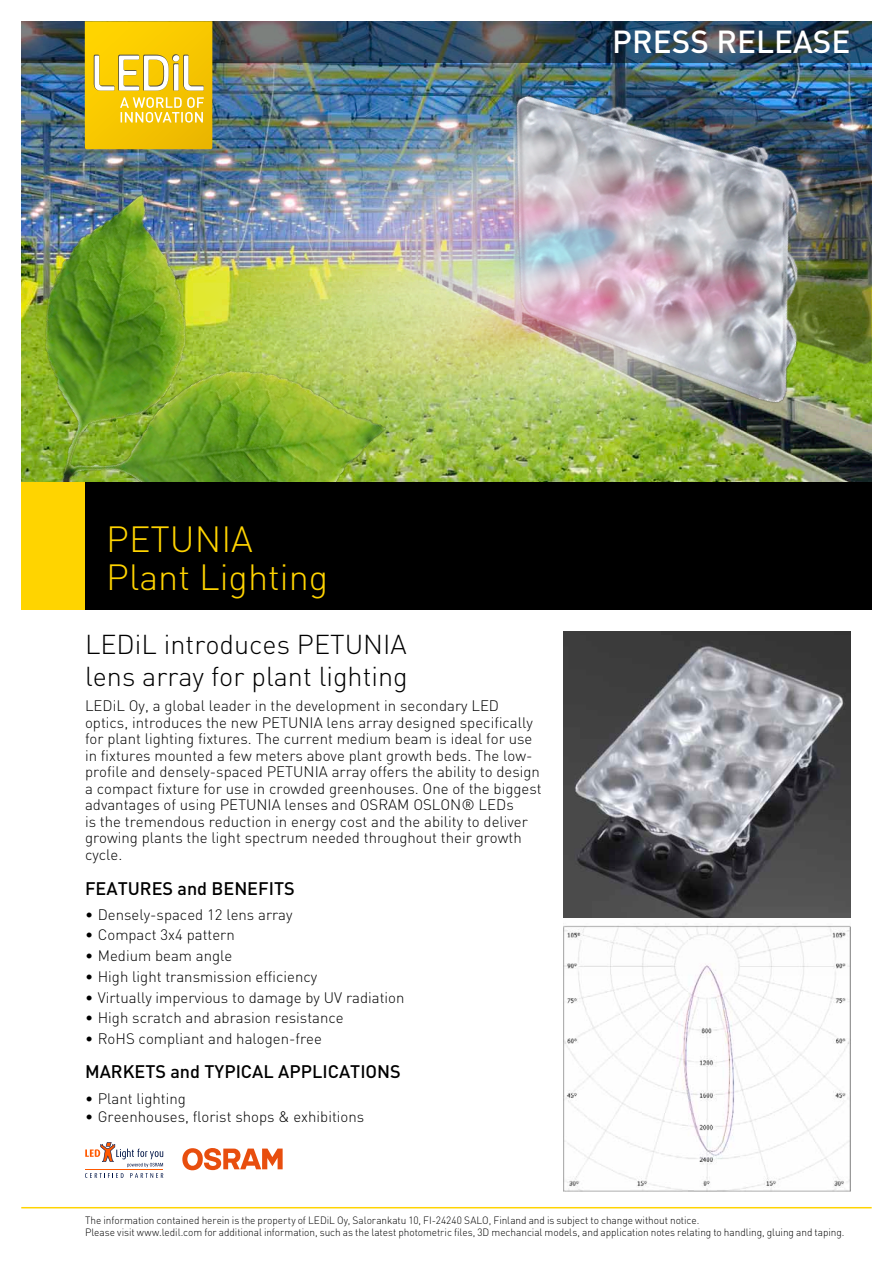
<style>
.page{position:relative;width:893px;height:1263px;background:#fff}
.page>*{position:absolute;margin:0;border:0;box-sizing:border-box;transform-origin:0 0}
.t1{font:300 36px/37.5px "DIN";color:#ffd400}
.t2{font:500 31.5px "DIN";color:#fff}
.t3{font:300 27px/32.4px "DIN";color:#000}
.t4{font:500 18px "DIN";color:#000}
.t5{font:300 15px/16.5px "DIN";color:#000}
.t6{font:300 10.5px/12px "DIN";letter-spacing:-.005em;color:#000;scale:.96 1}
</style>
<div class="page">
<hr style="left:21px;top:1207px;width:851px;height:1px;background:#ffd400">
<img style="left:21px;top:63px;width:384px;height:98px">
<img style="left:405px;top:63px;width:467px;height:420px">
<img style="left:398px;top:424px;width:378px;height:59px">
<img style="left:398px;top:424px;width:309px;height:42px">
<img style="left:121px;top:105px;width:454px;height:56px">
<img style="left:639px;top:348px;width:143px;height:76px">
<svg style="left:639px;top:168px;width:143px;height:180px;background:#bfb4be"></svg>
<img style="left:184px;top:128px;width:455px;height:131px">
<img style="left:398px;top:259px;width:241px;height:180px">
<img style="left:21px;top:161px;width:377px;height:322px">
<div style="left:21px;top:483px;width:851px;height:127px;background:#000"></div>
<div style="left:21px;top:483px;width:64px;height:127px;background:#ffd400"></div>
<img style="left:21px;top:21px;width:851px;height:42px">
<img style="left:563px;top:631px;width:287px;height:287px">
<img style="left:563px;top:925px;width:287px;height:266px">
<svg style="left:85px;top:1142px;width:78px;height:25px"></svg>
<hr style="left:85px;top:1169px;width:78px;height:1px;background:#ff5900">
<svg style="left:85px;top:1173px;width:39px;height:5px"></svg>
<svg style="left:130px;top:1173px;width:33px;height:5px"></svg>
<svg style="left:182px;top:1148px;width:101px;height:22px"></svg>
<svg style="left:85px;top:21px;width:127px;height:128px;background:#f4cb20"></svg>
<h2 class="t2" style="left:612px;top:22px;width:240px">PRESS RELEASE</h2>
<h1 class="t1" style="left:106px;top:520px;width:223px">PETUNIA<br>Plant Lighting</h1>
<h3 class="t3" style="left:85px;top:628px;width:324px">LEDiL introduces PETUNIA lens array for plant lighting</h3>
<p class="t5" style="left:85px;top:697px;width:458px">LEDiL Oy, a global leader in the development in secondary LED optics, introduces the new PETUNIA lens array designed specifically for plant lighting fixtures. The current medium beam is ideal for use in fixtures mounted a few meters above plant growth beds. The low&shy;profile and densely-spaced PETUNIA array offers the ability to design a compact fixture for use in crowded greenhouses. One of the biggest advantages of using PETUNIA lenses and OSRAM OSLON® LEDs<br>is the tremendous reduction in energy cost and the ability to deliver growing plants the light spectrum needed throughout their growth cycle.</p>
<p class="t4" style="left:85px;top:876px;width:211px">FEATURES and BENEFITS</p>
<p class="t5" style="left:85px;top:906px;width:209px">• Densely-spaced 12 lens array</p>
<p class="t5" style="left:85px;top:926px;width:151px">• Compact 3x4 pattern</p>
<p class="t5" style="left:85px;top:947px;width:149px">• Medium beam angle</p>
<p class="t5" style="left:85px;top:968px;width:234px">• High light transmission efficiency</p>
<p class="t5" style="left:85px;top:989px;width:321px">• Virtually impervious to damage by UV radiation</p>
<p class="t5" style="left:85px;top:1009px;width:260px">• High scratch and abrasion resistance</p>
<p class="t5" style="left:85px;top:1030px;width:238px">• RoHS compliant and halogen-free</p>
<p class="t4" style="left:85px;top:1060px;width:317px">MARKETS and TYPICAL APPLICATIONS</p>
<p class="t5" style="left:85px;top:1091px;width:102px">• Plant lighting</p>
<p class="t5" style="left:85px;top:1109px;width:281px">• Greenhouses, florist shops &amp; exhibitions</p>
<p class="t6" style="left:85px;top:1214px;width:793px">The information contained herein is the property of LEDiL Oy, Salorankatu 10, FI-24240 SALO, Finland and is subject to change without notice.<br>Please visit www.ledil.com for additional information, such as the latest photometric files, 3D mechancial models, and application notes relating to handling, gluing and taping.</p>
</div>
